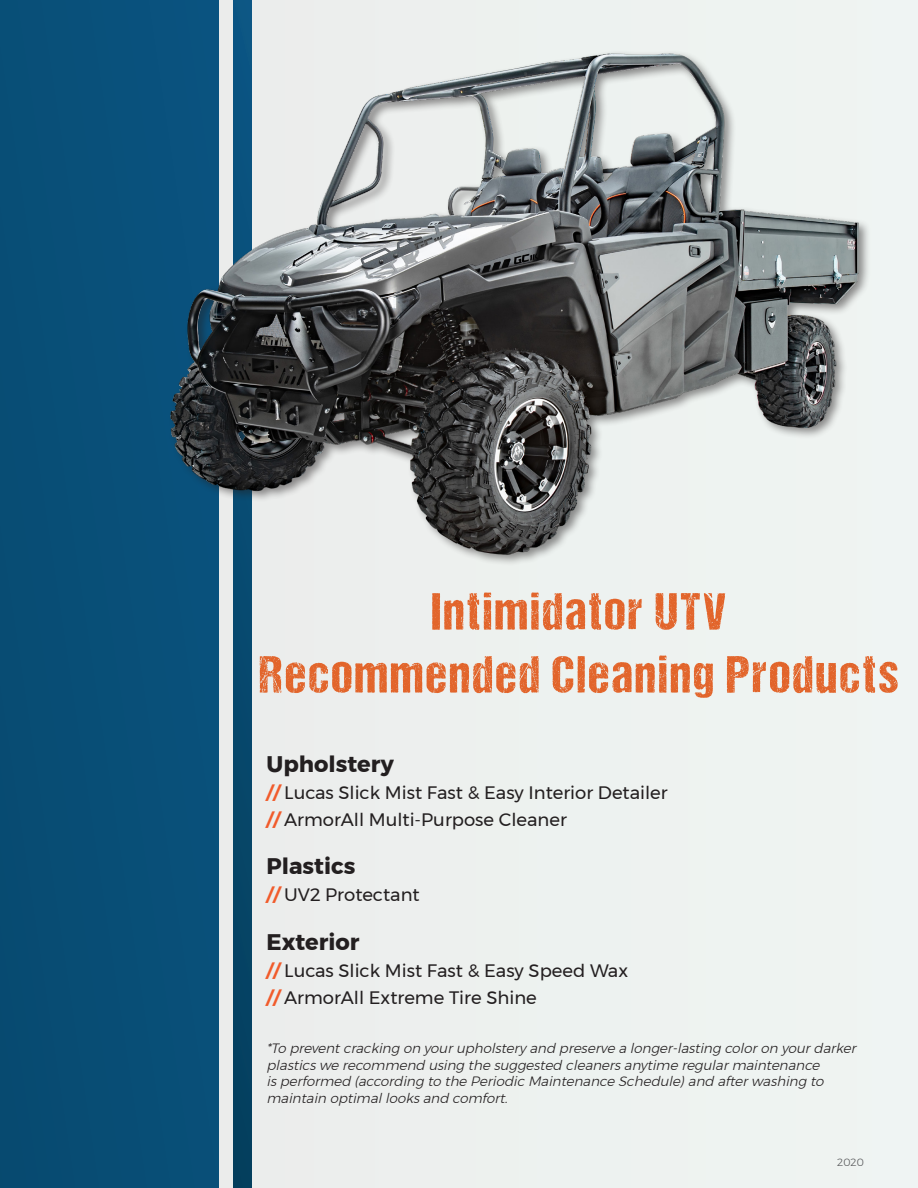
<style>
.page{position:relative;width:918px;height:1188px;background:#edf2f0}
.page>*{position:absolute;margin:0;border:0;box-sizing:border-box;transform-origin:0 0}
.t1{font:52.5px "DCC Ash";letter-spacing:.05em;color:#e2642a}
.t2{font:700 22.5px "Montserrat";color:#231f20}
.t3{font:18px "Montserrat";color:#231f20}
.t4{font:italic 300 13.5px/16.5px "Montserrat";color:#231f20}
.t5{font:300 10.5px "Montserrat";color:#57585a}
.s1{font-weight:700;font-style:italic;color:#f15b2b}
</style>
<div class="page">
<div style="left:0;top:0;width:218px;height:1188px;background:#084f77"></div>
<svg style="left:233px;top:0;width:19px;height:1188px;background:#064568"></svg>
<img style="left:170px;top:53px;width:698px;height:516px">
<p class="t1" style="left:432px;top:583px;width:296px">Intimidator UTV</p>
<p class="t1" style="left:259px;top:646px;width:641px">Recommended Cleaning Products</p>
<p class="t2" style="left:267px;top:746px;width:129px">Upholstery</p>
<p class="t3" style="left:267px;top:778px;width:403px"><span class="s1">//</span> Lucas Slick Mist Fast &amp; Easy Interior Detailer</p>
<p class="t3" style="left:267px;top:805px;width:302px"><span class="s1">//</span> ArmorAll Multi-Purpose Cleaner</p>
<p class="t2" style="left:267px;top:848px;width:90px">Plastics</p>
<p class="t3" style="left:267px;top:881px;width:155px"><span class="s1">//</span> UV2 Protectant</p>
<p class="t2" style="left:267px;top:924px;width:95px">Exterior</p>
<p class="t3" style="left:267px;top:957px;width:363px"><span class="s1">//</span> Lucas Slick Mist Fast &amp; Easy Speed Wax</p>
<p class="t3" style="left:267px;top:984px;width:272px"><span class="s1">//</span> ArmorAll Extreme Tire Shine</p>
<p class="t4" style="left:267px;top:1040px;width:595px">*To preventcracking on yourupholsteryand preserve alonger-lasting coloron yourdarker plasticswe recommend using the suggested cleanersanytime regularmaintenance isperformed (according to the PeriodicMaintenance Schedule)and afterwashing to maintain optimallooksand comfort.</p>
<p class="t5" style="left:837px;top:1154px;width:28px">2020</p>
</div>
